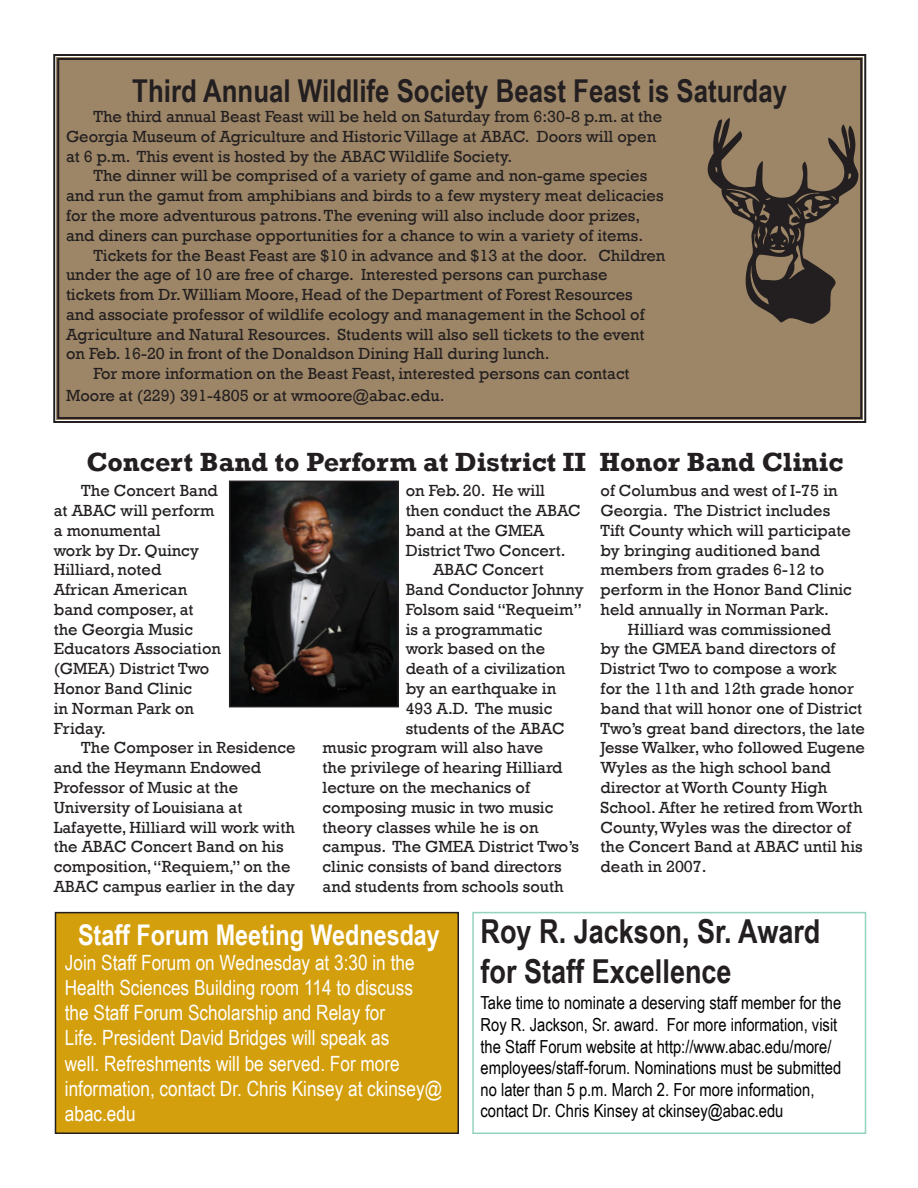
<style>
.page{position:relative;width:918px;height:1188px;background:#fff}
.page>*{position:absolute;margin:0;border:0;box-sizing:border-box;transform-origin:0 0}
.t1{font:219px "Deers";color:#231f20}
.t2{font:700 33px "Arial Narrow";color:#231f20}
.t3{font:700 31.5px "Arial Narrow";color:#231f20}
.t4{font:700 28.5px "Arial Narrow";color:#fff}
.t5{font:700 27px "Rockwell";color:#231f20}
.t6{font:21px/25.2px "Arial Narrow";color:#fff}
.t7{font:18px/21.6px "Arial Narrow";color:#000}
.t8{font:16.5px/19.8px "Rockwell";color:#231f20}
</style>
<div class="page">
<div style="left:53px;top:54px;width:814px;height:369px;background:#9d8667"></div>
<div style="left:57px;top:58px;width:805px;height:361px;border:2px solid #231f20"></div>
<img style="left:232px;top:484px;width:164px;height:220px">
<div style="left:229px;top:481px;width:170px;height:226px;border:2px solid #231f20"></div>
<div style="left:472px;top:912px;width:394px;height:222px;border:2px solid #94d3c0"></div>
<div style="left:55px;top:913px;width:403px;height:220px;background:#d49f0c"></div>
<div style="left:55px;top:912px;width:404px;height:222px;border:2px solid #231f20"></div>
<p class="t3" style="left:132px;top:67px;width:656px">Third Annual Wildlife Society Beast Feast is Saturday</p>
<p class="t8" style="left:66px;top:107px;width:598px;text-indent:27px">The third annual Beast Feast will be held on Saturday from 6:30-8 p.m. at the<br>Georgia Museum of Agriculture and Historic Village at ABAC. Doors will open at 6 p.m. This event is hosted by the ABAC Wildlife Society.</p>
<p class="t8" style="left:66px;top:166px;width:599px;text-indent:27px">The dinner will be comprised of a variety of game and non-game species and run the gamut from amphibians and birds to a few mystery meat delicacies for the more adventurous patrons. The evening will also include door prizes, and diners can purchase opportunities for a chance to win a variety of items.</p>
<p class="t8" style="left:66px;top:245px;width:601px;text-indent:27px">Tickets for the Beast Feast are $10 in advance and $13 at the door. Children under the age of 10 are free of charge. Interested persons can purchase<br>tickets from Dr. William Moore, Head of the Department of Forest Resources and associate professor of wildlife ecology and management in the School of Agriculture and Natural Resources. Students will also sell tickets to the event on Feb. 16-20 in front of the Donaldson Dining Hall during lunch.</p>
<p class="t8" style="left:66px;top:363px;width:565px;line-height:21.6px;text-indent:27px">For more information on the Beast Feast, interested persons can contact<br>Moore at (229) 391-4805 or at wmoore@abac.edu.</p>
<p class="t1" style="left:674px;top:114px;width:221px">S</p>
<p class="t5" style="left:86px;top:446px;width:759px">Concert Band to Perform at District II Honor Band Clinic</p>
<p class="t8" style="left:54px;top:481px;width:169px;text-indent:27px">The Concert Band at ABAC will perform a monumental<br>work by Dr. Quincy<br>Hilliard, noted<br>African American band composer, at the Georgia Music<br>Educators Association (GMEA) District Two<br>Honor Band Clinic<br>in Norman Park on<br>Friday.</p>
<p class="t8" style="left:54px;top:738px;width:243px;text-indent:27px">The Composer in Residence and the Heymann Endowed<br>Professor of Music at the<br>University of Louisiana at<br>Lafayette, Hilliard will work with the ABAC Concert Band on his composition, “Requiem,” on the<br>ABAC campus earlier in the day</p>
<p class="t8" style="left:406px;top:481px;width:177px">on Feb. 20. He will then conduct the ABAC band at the GMEA<br>District Two Concert.</p>
<p class="t8" style="left:433px;top:560px;width:112px">ABAC Concert</p>
<p class="t8" style="left:406px;top:580px;width:180px">Band Conductor Johnny</p>
<p class="t8" style="left:406px;top:600px;width:178px">Folsom said “Requeim”</p>
<p class="t8" style="left:406px;top:620px;width:138px">is a programmatic</p>
<p class="t8" style="left:406px;top:639px;width:141px">work based on the</p>
<p class="t8" style="left:406px;top:659px;width:161px">death of a civilization</p>
<p class="t8" style="left:406px;top:679px;width:152px">by an earthquake in</p>
<p class="t8" style="left:406px;top:699px;width:148px">493 A.D. The music</p>
<p class="t8" style="left:406px;top:718px;width:161px">students of the ABAC</p>
<p class="t8" style="left:323px;top:738px;width:222px">music program will also have</p>
<p class="t8" style="left:323px;top:758px;width:241px">the privilege of hearing Hilliard</p>
<p class="t8" style="left:323px;top:778px;width:209px">lecture on the mechanics of</p>
<p class="t8" style="left:323px;top:798px;width:232px">composing music in two music</p>
<p class="t8" style="left:323px;top:817px;width:217px">theory classes while he is on</p>
<p class="t8" style="left:323px;top:837px;width:258px">campus. The GMEA District Two’s</p>
<p class="t8" style="left:323px;top:857px;width:241px">clinic consists of band directors</p>
<p class="t8" style="left:323px;top:877px;width:243px">and students from schools south</p>
<p class="t8" style="left:601px;top:481px;width:253px">of Columbus and west of I-75 in<br>Georgia. The District includes<br>Tift County which will participate by bringing auditioned band members from grades 6-12 to perform in the Honor Band Clinic held annually in Norman Park.</p>
<p class="t8" style="left:601px;top:620px;width:266px;text-indent:27px">Hilliard was commissioned<br>by the GMEA band directors of<br>District Two to compose a work<br>for the 11th and 12th grade honor band that will honor one of District<br>Two’s great band directors, the late<br>Jesse Walker, who followed Eugene<br>Wyles as the high school band director at Worth County High<br>School. After he retired from Worth<br>County, Wyles was the director of the Concert Band at ABAC until his death in 2007.</p>
<p class="t4" style="left:78px;top:913px;width:363px">Staff Forum Meeting Wednesday</p>
<p class="t6" style="left:65px;top:949px;width:379px">Join Staff Forum on Wednesday at 3:30 in the Health Sciences Building room 114 to discuss<br>the Staff Forum Scholarship and Relay for<br>Life. President David Bridges will speak as<br>well. Refreshments will be served. For more information, contact Dr. Chris Kinsey at ckinsey@ abac.edu</p>
<p class="t2" style="left:481px;top:907px;width:341px">Roy R. Jackson, Sr. Award</p>
<p class="t2" style="left:481px;top:946px;width:253px">for Staff Excellence</p>
<p class="t7" style="left:481px;top:992px;width:362px">Take time to nominate a deserving staff member for the Roy R. Jackson, Sr. award. For more information, visit the Staff Forum website at http://www.abac.edu/more/ employees/staff-forum. Nominations must be submitted no later than 5 p.m. March 2. For more information, contact Dr. Chris Kinsey at ckinsey@abac.edu</p>
</div>
